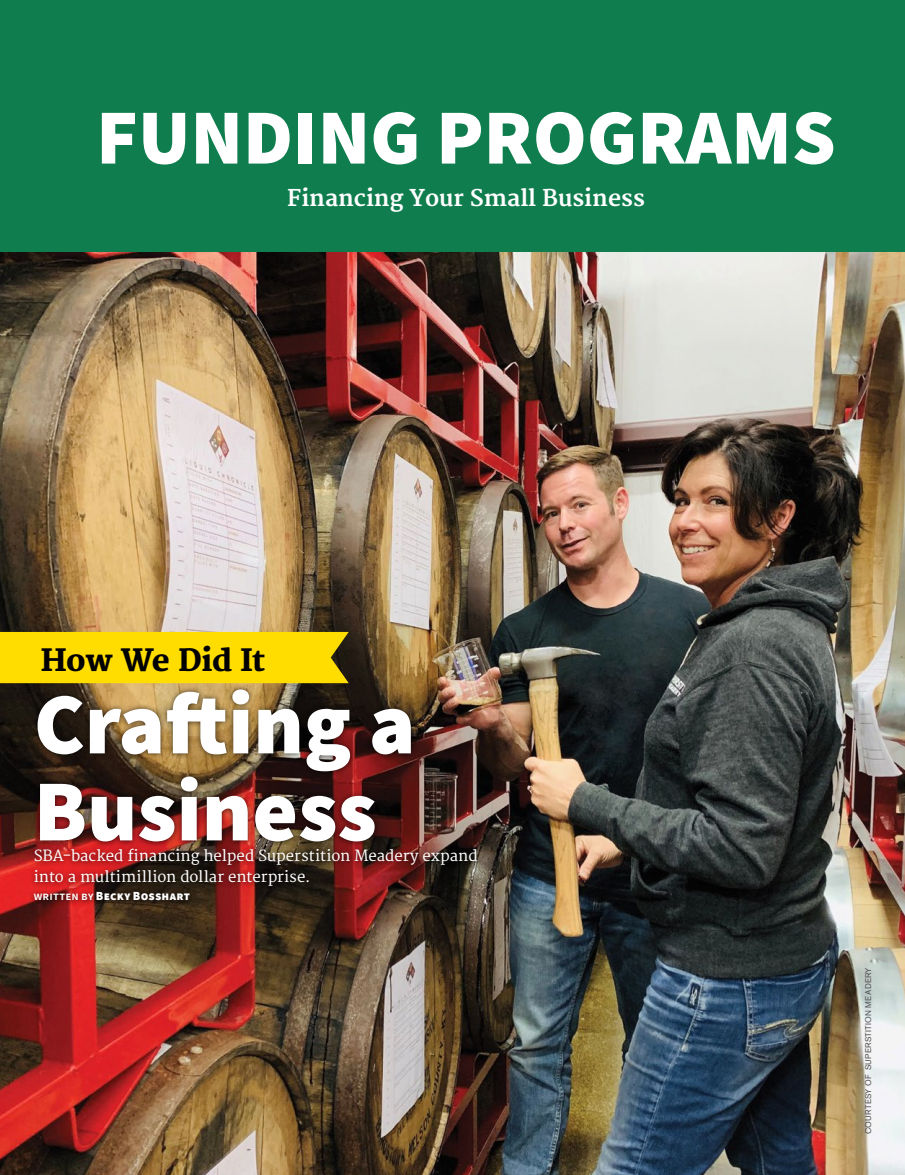
<style>
.page{position:relative;width:905px;height:1175px;background:#fff}
.page>*{position:absolute;margin:0;border:0;box-sizing:border-box;transform-origin:0 0}
.t1{font:900 87px/87px "Source Sans Pro";color:#fff}
.t2{font:900 78px "Source Sans Pro";color:#fff}
.t3{font:800 29.85px "Merriweather";letter-spacing:-.015em;color:#000}
.t4{font:700 22.5px "Merriweather";color:#fff}
.t5{font:15px/21px "Merriweather";color:#fff}
.t6{font:900 12.3px "Source Sans Pro";letter-spacing:.025em;color:#fff}
.t7{font:8.25px "Akzidenz Grotesk BE";letter-spacing:.03em;color:#4d4d4f}
.s1{font-weight:600}
</style>
<div class="page">
<img style="left:0;top:251px;width:904px;height:923px">
<div style="left:29px;top:683px;width:453px;height:223px;background:#000;opacity:.7"></div>
<div style="left:0;top:632px;width:349px;height:51px;background:#fd0"></div>
<div style="left:0;top:0;width:904px;height:251px;background:#0f7d4d"></div>
<h2 class="t2" style="left:96px;top:84px;width:741px">FUNDING PROGRAMS</h2>
<h3 class="t4" style="left:287px;top:185px;width:359px">Financing Your Small Business</h3>
<h3 class="t3" style="left:41px;top:643px;width:226px">How We Did It</h3>
<h1 class="t1" style="left:34px;top:679px;width:383px">Crafting a<br>Business</h1>
<p class="t5" style="left:34px;top:846px;width:445px">SBA-backed financing helped Superstition Meadery expand into a multimillion dollar enterprise.</p>
<p class="t6" style="left:34px;top:887px;width:158px"><span class="s1">written by</span> Becky Bosshart</p>
<p class="t7" style="left:863px;top:1134px;width:168px;rotate:-90deg">COURTESY OF SUPERSTITION MEADERY</p>
</div>
